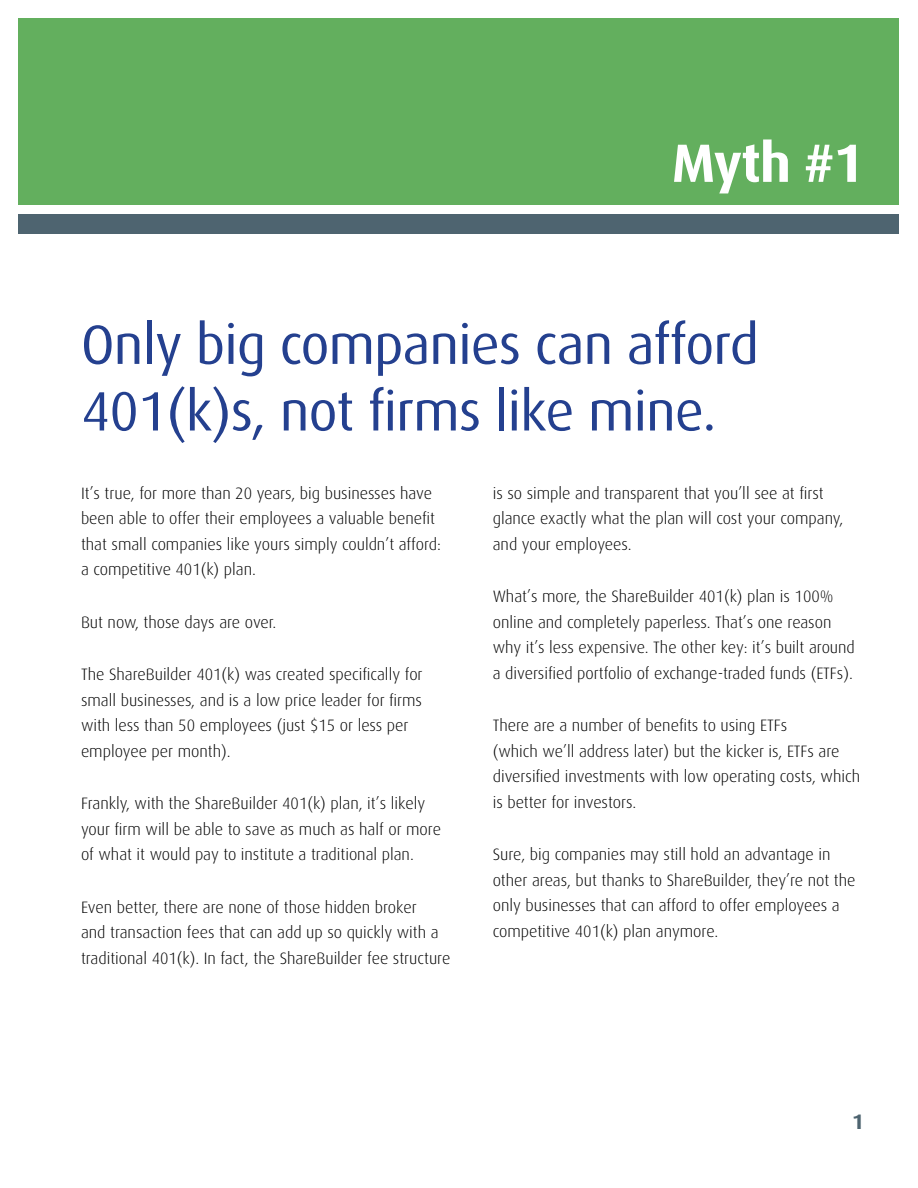
<style>
.page{position:relative;width:918px;height:1188px;background:#fff}
.page>*{position:absolute;margin:0;border:0;box-sizing:border-box;transform-origin:0 0}
.t1{font:55.5px/66.6px "Dax";letter-spacing:-.015em;color:#24408f}
.t2{font:700 54px "Dax";color:#fff}
.t3{font:300 16.5px/25.5px "Dax";color:#000}
</style>
<div class="page">
<div style="left:19px;top:18px;width:880px;height:187px;background:#63af5e"></div>
<div style="left:19px;top:214px;width:880px;height:20px;background:#4e6470"></div>
<h2 class="t2" style="left:672px;top:133px;width:194px">Myth #1</h2>
<h1 class="t1" style="left:81px;top:312px;width:679px">Only big companies can afford<br>401(k)s, not firms like mine.</h1>
<p class="t3" style="left:81px;top:481px;width:362px">It’s true, for more than 20 years, big businesses have been able to offer their employees a valuable benefit that small companies like yours simply couldn’t afford: a competitive 401(k) plan.</p>
<p class="t3" style="left:81px;top:610px;width:197px">But now, those days are over.</p>
<p class="t3" style="left:81px;top:662px;width:343px">The ShareBuilder 401(k) was created specifically for small businesses, and is a low price leader for firms with less than 50 employees (just $15 or less per employee per month).</p>
<p class="t3" style="left:81px;top:791px;width:362px">Frankly, with the ShareBuilder 401(k) plan, it’s likely your firm will be able to save as much as half or more of what it would pay to institute a traditional plan.</p>
<p class="t3" style="left:81px;top:895px;width:371px">Even better, there are none of those hidden broker<br>and transaction fees that can add up so quickly with a traditional 401(k). In fact, the ShareBuilder fee structure</p>
<p class="t3" style="left:493px;top:481px;width:352px">is so simple and transparent that you’ll see at first glance exactly what the plan will cost your company, and your employees.</p>
<p class="t3" style="left:493px;top:584px;width:364px">What’s more, the ShareBuilder 401(k) plan is 100% online and completely paperless. That’s one reason why it’s less expensive. The other key: it’s built around a diversified portfolio of exchange-traded funds (ETFs).</p>
<p class="t3" style="left:493px;top:713px;width:369px">There are a number of benefits to using ETFs<br>(which we’ll address later) but the kicker is, ETFs are diversified investments with low operating costs, which is better for investors.</p>
<p class="t3" style="left:493px;top:842px;width:364px">Sure, big companies may still hold an advantage in other areas, but thanks to ShareBuilder, they’re not the only businesses that can afford to offer employees a competitive 401(k) plan anymore.</p>
</div>
